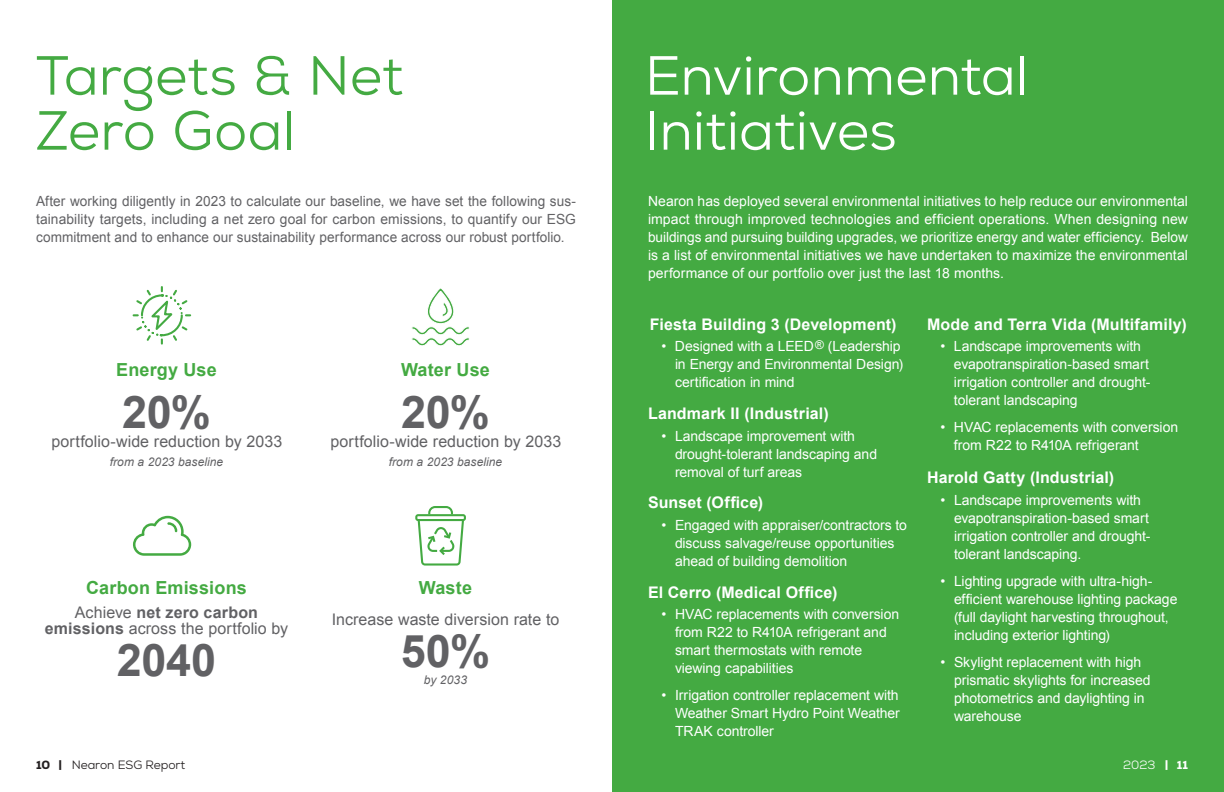
<style>
.page{position:relative;width:1224px;height:792px;background:#fff}
.page>*{position:absolute;margin:0;border:0;box-sizing:border-box;transform-origin:0 0}
.t1{font:55px/55px "Nexa";color:#fff}
.t2{font:55px/55px "Nexa";color:#44aa42}
.t3{font:700 45px "Arial";letter-spacing:-.005em;color:#616164}
.t4{font:700 18px "Arial";letter-spacing:.01em;color:#44aa42}
.Body_Copy_Title{font:700 16px "Arial";letter-spacing:.01em;color:#fff}
.t5{font:16px/16px "Arial";letter-spacing:.005em;color:#616164;text-align:center}
.Body_Copy{font:14px/18px "Arial";letter-spacing:-.005em;color:#fff}
.Body_Copy-2{font:14px/18px "Arial";letter-spacing:.005em;color:#616164;text-align:justify}
.t6{font:italic 12px "Arial";letter-spacing:.005em;color:#616164}
.t7{font:12px "Nexa";color:#231f20}
.t8{font:12px "Nexa";color:#fff}
.s1{font-weight:700}
.s2{font-size:12px}
.s3{font-weight:800}
</style>
<div class="page">
<div style="left:612px;top:0;width:612px;height:792px;background:#44aa42"></div>
<svg style="left:132px;top:286px;width:60px;height:59px"></svg>
<svg style="left:133px;top:516px;width:58px;height:40px"></svg>
<svg style="left:412px;top:288px;width:57px;height:58px"></svg>
<svg style="left:415px;top:506px;width:51px;height:60px"></svg>
<p class="t2" style="left:36px;top:48px;width:369px">Targets &amp; Net<br>Zero Goal</p>
<p class="Body_Copy-2" style="left:36px;top:192px;width:542px">After working diligently in 2023 to calculate our baseline, we have set the following sus&shy;tainability targets, including a net zero goal for carbon emissions, to quantify our ESG commitment and to enhance our sustainability performance across our robust portfolio.</p>
<p class="t4" style="left:116px;top:358px;width:102px">Energy Use</p>
<p class="t4" style="left:401px;top:358px;width:90px">Water Use</p>
<p class="t3" style="left:122px;top:383px;width:90px">20%</p>
<p class="t3" style="left:401px;top:383px;width:90px">20%</p>
<p class="t5" style="left:51px;top:434px;width:233px">portfolio-wide reduction by 2033</p>
<p class="t5" style="left:330px;top:434px;width:233px">portfolio-wide reduction by 2033</p>
<p class="t6" style="left:110px;top:454px;width:115px">from a 2023 baseline</p>
<p class="t6" style="left:389px;top:454px;width:115px">from a 2023 baseline</p>
<p class="t4" style="left:86px;top:576px;width:162px">Carbon Emissions</p>
<p class="t4" style="left:419px;top:576px;width:55px">Waste</p>
<p class="t5" style="left:45px;top:604px;width:245px">Achieve <span class="s1">net zero carbon emissions</span> across the portfolio by</p>
<p class="t5" style="left:332px;top:612px;width:229px">Increase waste diversion rate to</p>
<p class="t3" style="left:117px;top:630px;width:101px">2040</p>
<p class="t3" style="left:401px;top:622px;width:91px">50%</p>
<p class="t6" style="left:424px;top:672px;width:45px">by 2033</p>
<p class="t1" style="left:645px;top:48px;width:385px">Environmental<br>Initiatives</p>
<p class="Body_Copy" style="left:648px;top:192px;width:542px;text-align:justify">Nearon has deployed several environmental initiatives to help reduce our environmental impact through improved technologies and efficient operations. When designing new buildings and pursuing building upgrades, we prioritize energy and water efficiency. Below is a list of environmental initiatives we have undertaken to maximize the environmental performance of our portfolio over just the last 18 months.</p>
<p class="Body_Copy_Title" style="left:650px;top:314px;width:248px">Fiesta Building 3 (Development)</p>
<p class="Body_Copy" style="left:675px;top:338px;width:230px;text-indent:-14px">• Designed with a LEED<span class="s2">®</span> (Leadership in Energy and Environmental Design) certification in mind</p>
<p class="Body_Copy_Title" style="left:648px;top:403px;width:182px">Landmark II (Industrial)</p>
<p class="Body_Copy" style="left:675px;top:427px;width:204px;text-indent:-14px">• Landscape improvement with drought-tolerant landscaping and removal of turf areas</p>
<p class="Body_Copy_Title" style="left:648px;top:492px;width:117px">Sunset (Office)</p>
<p class="Body_Copy" style="left:675px;top:516px;width:233px;text-indent:-14px">• Engaged with appraiser/contractors to discuss salvage/reuse opportunities ahead of building demolition</p>
<p class="Body_Copy_Title" style="left:648px;top:581px;width:191px">El Cerro (Medical Office)</p>
<p class="Body_Copy" style="left:675px;top:605px;width:226px;text-indent:-14px">• HVAC replacements with conversion from R22 to R410A refrigerant and smart thermostats with remote viewing capabilities</p>
<p class="Body_Copy" style="left:675px;top:686px;width:226px;text-align:justify;text-indent:-14px">• Irrigation controller replacement with Weather Smart Hydro Point Weather TRAK controller</p>
<p class="Body_Copy_Title" style="left:927px;top:314px;width:261px">Mode and Terra Vida (Multifamily)</p>
<p class="Body_Copy" style="left:954px;top:338px;width:198px;text-indent:-14px">• Landscape improvements with evapotranspiration-based smart irrigation controller and drought&shy;tolerant landscaping</p>
<p class="Body_Copy" style="left:954px;top:419px;width:226px;text-indent:-14px">• HVAC replacements with conversion from R22 to R410A refrigerant</p>
<p class="Body_Copy_Title" style="left:927px;top:467px;width:189px">Harold Gatty (Industrial)</p>
<p class="Body_Copy" style="left:954px;top:491px;width:198px;text-indent:-14px">• Landscape improvements with evapotranspiration-based smart irrigation controller and drought&shy;tolerant landscaping.</p>
<p class="Body_Copy" style="left:954px;top:572px;width:225px;text-indent:-14px">• Lighting upgrade with ultra-high&shy;efficient warehouse lighting package (full daylight harvesting throughout, including exterior lighting)</p>
<p class="Body_Copy" style="left:954px;top:653px;width:198px;text-indent:-14px">• Skylight replacement with high prismatic skylights for increased photometrics and daylighting in warehouse</p>
<p class="t7" style="left:36px;top:757px;width:151px"><span class="s3">10 |</span> Nearon ESG Report</p>
<p class="t8" style="left:1123px;top:757px;width:66px">2023 <span class="s3">| 11</span></p>
</div>
